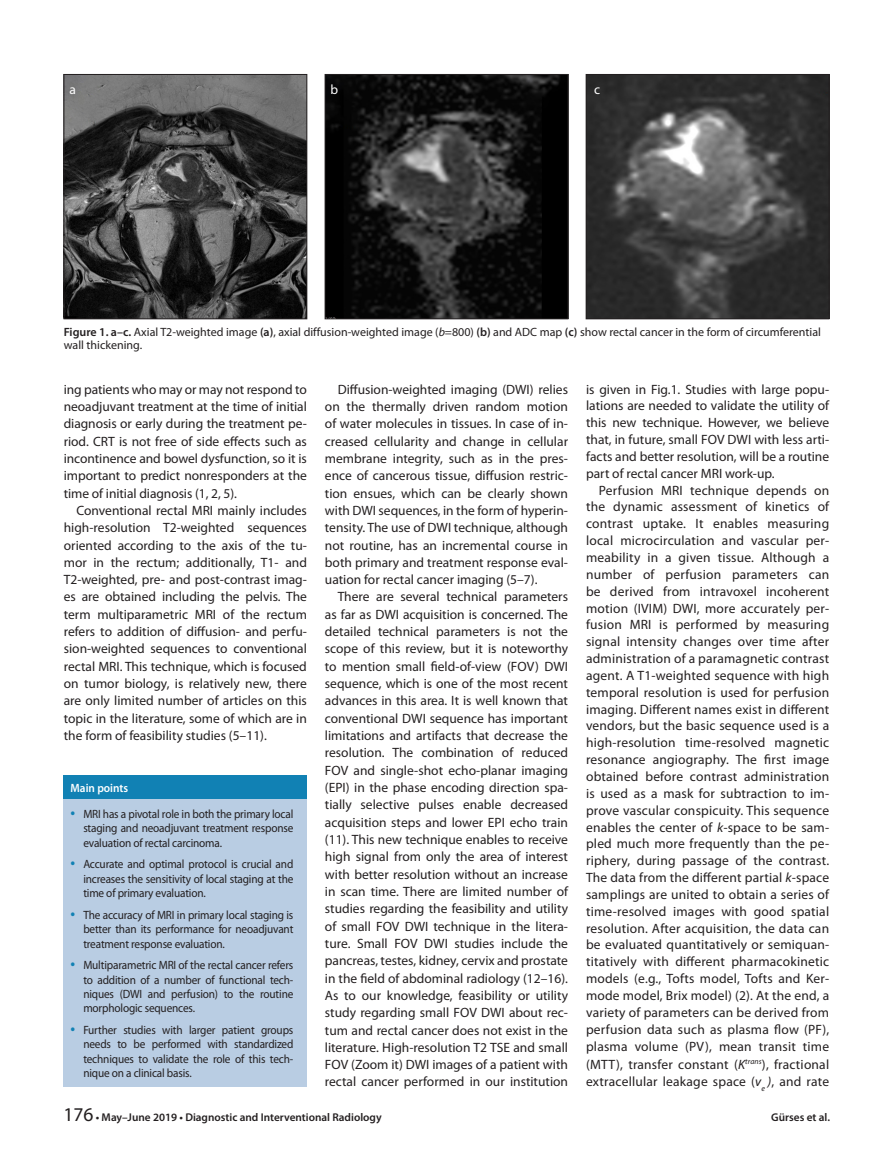
<style>
.page{position:relative;width:893px;height:1170px;background:#fff}
.page>*{position:absolute;margin:0;border:0;box-sizing:border-box;transform-origin:0 0}
.t1{font:13.5px/17.2px "Myriad Pro";color:#231f20;text-align:justify}
.t2{font:13.5px "Myriad Pro";color:#fff}
.t3{font:12px/14.4px "Myriad Pro";letter-spacing:-.015em;color:#231f20;text-align:justify;scale:.94 1}
.t4{font:12px/13.5px "Myriad Pro";letter-spacing:-.015em;color:#231f20}
.t5{font:600 12px "Myriad Pro";color:#fff;scale:.94 1}
.t6{font:600 11.25px "Myriad Pro";color:#231f20}
.s1{font-weight:600}
.s2{font-style:italic}
.s3{font-size:18px;color:#1181b4}
.s4{font-weight:400;font-size:19.5px}
</style>
<div class="page">
<div style="left:64px;top:774px;width:243px;height:311px;background:#b9cde3"></div>
<div style="left:64px;top:774px;width:243px;height:24px;background:#1181b4"></div>
<img style="left:66px;top:76px;width:239px;height:241px">
<div style="left:64px;top:74px;width:243px;height:245px;border:1px solid #231f20"></div>
<img style="left:327px;top:76px;width:239px;height:241px">
<div style="left:325px;top:74px;width:243px;height:245px;border:1px solid #231f20"></div>
<img style="left:588px;top:76px;width:239px;height:241px">
<div style="left:586px;top:74px;width:243px;height:245px;border:1px solid #231f20"></div>
<p class="t2" style="left:70px;top:81px;width:8px">a</p>
<p class="t2" style="left:330px;top:81px;width:9px">b</p>
<p class="t2" style="left:594px;top:81px;width:8px">c</p>
<p class="t4" style="left:64px;top:325px;width:759px"><span class="s1">Figure 1. a–c.</span> Axial T2-weighted image <span class="s1">(a)</span>, axial diffusion-weighted image (<span class="s2">b</span>=800) <span class="s1">(b)</span> and ADC map <span class="s1">(c)</span> show rectal cancer in the form of circumferential wall thickening.</p>
<p class="t1" style="left:64px;top:380px;width:245px">ing patients who may or may not respond to neoadjuvant treatment at the time of initial diagnosis or early during the treatment pe&shy;riod. CRT is not free of side effects such as incontinence and bowel dysfunction, so it is important to predict nonresponders at the time of initial diagnosis (1, 2, 5).</p>
<p class="t1" style="left:64px;top:501px;width:245px;text-indent:13px">Conventional rectal MRI mainly includes high-resolution T2-weighted sequences oriented according to the axis of the tu&shy;mor in the rectum; additionally, T1- and T2-weighted, pre- and post-contrast imag&shy;es are obtained including the pelvis. The term multiparametric MRI of the rectum refers to addition of diffusion- and perfu&shy;sion-weighted sequences to conventional rectal MRI. This technique, which is focused on tumor biology, is relatively new, there are only limited number of articles on this topic in the literature, some of which are in the form of feasibility studies (5–11).</p>
<p class="t5" style="left:71px;top:780px;width:63px">Main points</p>
<p class="t3" style="left:83px;top:806px;width:225px;text-indent:-13px"><span class="s3">•</span> MRI has a pivotal role in both the primary local staging and neoadjuvant treatment response evaluation of rectal carcinoma.</p>
<p class="t3" style="left:83px;top:856px;width:225px;text-indent:-13px"><span class="s3">•</span> Accurate and optimal protocol is crucial and increases the sensitivity of local staging at the time of primary evaluation.</p>
<p class="t3" style="left:83px;top:907px;width:225px;text-indent:-13px"><span class="s3">•</span> The accuracy of MRI in primary local staging is better than its performance for neoadjuvant treatment response evaluation.</p>
<p class="t3" style="left:83px;top:957px;width:225px;text-indent:-13px"><span class="s3">•</span> Multiparametric MRI of the rectal cancer refers to addition of a number of functional tech&shy;niques (DWI and perfusion) to the routine morphologic sequences.</p>
<p class="t3" style="left:83px;top:1022px;width:225px;text-indent:-13px"><span class="s3">•</span> Further studies with larger patient groups needs to be performed with standardized techniques to validate the role of this tech&shy;nique on a clinical basis.</p>
<p class="t1" style="left:325px;top:380px;width:245px;text-indent:13px">Diffusion-weighted imaging (DWI) relies on the thermally driven random motion of water molecules in tissues. In case of in&shy;creased cellularity and change in cellular membrane integrity, such as in the pres&shy;ence of cancerous tissue, diffusion restric&shy;tion ensues, which can be clearly shown with DWI sequences, in the form of hyperin&shy;tensity. The use of DWI technique, although not routine, has an incremental course in both primary and treatment response eval&shy;uation for rectal cancer imaging (5–7).</p>
<p class="t1" style="left:325px;top:588px;width:245px;text-indent:13px">There are several technical parameters as far as DWI acquisition is concerned. The detailed technical parameters is not the scope of this review, but it is noteworthy to mention small field-of-view (FOV) DWI sequence, which is one of the most recent advances in this area. It is well known that conventional DWI sequence has important limitations and artifacts that decrease the resolution. The combination of reduced FOV and single-shot echo-planar imaging (EPI) in the phase encoding direction spa&shy;tially selective pulses enable decreased acquisition steps and lower EPI echo train (11). This new technique enables to receive high signal from only the area of interest with better resolution without an increase in scan time. There are limited number of studies regarding the feasibility and utility of small FOV DWI technique in the litera&shy;ture. Small FOV DWI studies include the pancreas, testes, kidney, cervix and prostate in the field of abdominal radiology (12–16).<br>As to our knowledge, feasibility or utility study regarding small FOV DWI about rec&shy;tum and rectal cancer does not exist in the literature. High-resolution T2 TSE and small FOV (Zoom it) DWI images of a patient with rectal cancer performed in our institution</p>
<p class="t1" style="left:586px;top:380px;width:245px;line-height:16.8px">is given in Fig.1. Studies with large popu&shy;lations are needed to validate the utility of this new technique. However, we believe that, in future, small FOV DWI with less arti&shy;facts and better resolution, will be a routine part of rectal cancer MRI work-up.</p>
<p class="t1" style="left:586px;top:481px;width:245px;text-indent:13px">Perfusion MRI technique depends on the dynamic assessment of kinetics of contrast uptake. It enables measuring local microcirculation and vascular per&shy;meability in a given tissue. Although a number of perfusion parameters can be derived from intravoxel incoherent motion (IVIM) DWI, more accurately per&shy;fusion MRI is performed by measuring signal intensity changes over time after administration of a paramagnetic contrast agent. A T1-weighted sequence with high temporal resolution is used for perfusion imaging. Different names exist in different vendors, but the basic sequence used is a high-resolution time-resolved magnetic resonance angiography. The first image obtained before contrast administration is used as a mask for subtraction to im&shy;prove vascular conspicuity. This sequence enables the center of <span class="s2">k-</span>space to be sam&shy;pled much more frequently than the pe&shy;riphery, during passage of the contrast.<br>The data from the different partial <span class="s2">k-</span>space samplings are united to obtain a series of time-resolved images with good spatial resolution. After acquisition, the data can be evaluated quantitatively or semiquan&shy;titatively with different pharmacokinetic models (e.g., Tofts model, Tofts and Ker&shy;mode model, Brix model) (2). At the end, a variety of parameters can be derived from perfusion data such as plasma flow (PF), plasma volume (PV), mean transit time (MTT), transfer constant (<span class="s2">K</span><sup>trans</sup>), fractional extracellular leakage space (<span class="s2">v</span><sub>e</sub> <span class="s2">)</span>, and rate</p>
<p class="t6" style="left:63px;top:1109px;width:320px"><span class="s4">176</span> • May–June 2019 • Diagnostic and Interventional Radiology</p>
<p class="t6" style="left:771px;top:1109px;width:60px">Gürses et al.</p>
</div>
